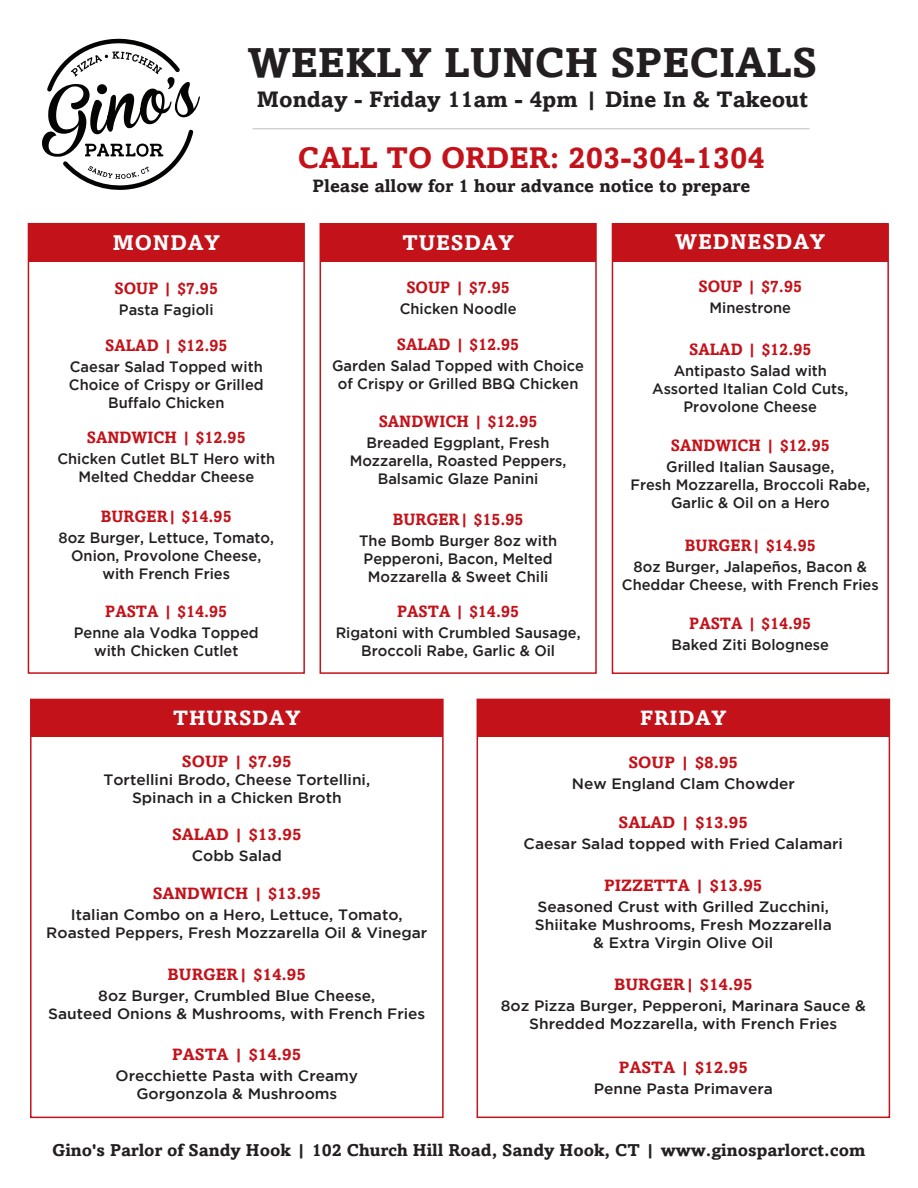
<style>
.page{position:relative;width:918px;height:1188px;background:#fff}
.page>*{position:absolute;margin:0;border:0;box-sizing:border-box;transform-origin:0 0}
.t1{font:700 42px "Amasis";color:#231f20}
.t2{font:700 30px "Amasis";color:#c4121a}
.t3{font:700 22.5px "Amasis";color:#231f20}
.t4{font:700 21.45px "Amasis";letter-spacing:.04em;color:#fff}
.t5{font:700 20.85px "Amasis";letter-spacing:.04em;color:#fff}
.t6{font:700 18px "Amasis";color:#231f20}
.t7{font:700 17.25px "Amasis";color:#231f20}
.t8{font:700 16.5px "Amasis";color:#c4121a}
.t9{font:500 15px/18px "Gotham";color:#231f20;text-align:center}
</style>
<div class="page">
<div style="left:29px;top:223px;width:275px;height:39px;background:#c4121a"></div>
<div style="left:28px;top:223px;width:277px;height:451px;border:2px solid #c4121a"></div>
<div style="left:320px;top:223px;width:276px;height:39px;background:#c4121a"></div>
<div style="left:320px;top:223px;width:277px;height:451px;border:2px solid #c4121a"></div>
<div style="left:31px;top:699px;width:412px;height:37px;background:#c4121a"></div>
<div style="left:30px;top:699px;width:414px;height:419px;border:2px solid #c4121a"></div>
<div style="left:613px;top:223px;width:275px;height:39px;background:#c4121a"></div>
<div style="left:612px;top:223px;width:277px;height:451px;border:2px solid #c4121a"></div>
<div style="left:477px;top:699px;width:412px;height:37px;background:#c4121a"></div>
<div style="left:477px;top:699px;width:413px;height:419px;border:2px solid #c4121a"></div>
<svg style="left:42px;top:38px;width:158px;height:152px"></svg>
<hr style="left:253px;top:128px;width:556px;height:1px;background:#bbbdbf">
<h1 class="t1" style="left:248px;top:37px;width:570px">WEEKLY LUNCH SPECIALS</h1>
<h3 class="t3" style="left:257px;top:86px;width:553px">Monday - Friday 11am - 4pm | Dine In &amp; Takeout</h3>
<h2 class="t2" style="left:298px;top:140px;width:469px">CALL TO ORDER: 203-304-1304</h2>
<p class="t6" style="left:313px;top:175px;width:439px">Please allow for 1 hour advance notice to prepare</p>
<h3 class="t4" style="left:113px;top:230px;width:109px">MONDAY</h3>
<p class="t8" style="left:115px;top:278px;width:105px">SOUP | $7.95</p>
<p class="t9" style="left:119px;top:300px;width:96px">Pasta Fagioli</p>
<p class="t8" style="left:105px;top:335px;width:124px">SALAD | $12.95</p>
<p class="t9" style="left:69px;top:357px;width:196px">Caesar Salad Topped with<br>Choice of Crispy or Grilled<br>Buffalo Chicken</p>
<p class="t8" style="left:87px;top:428px;width:160px">SANDWICH | $12.95</p>
<p class="t9" style="left:57px;top:450px;width:219px">Chicken Cutlet BLT Hero with<br>Melted Cheddar Cheese</p>
<p class="t8" style="left:101px;top:506px;width:132px">BURGER| $14.95</p>
<p class="t9" style="left:58px;top:528px;width:217px">8oz Burger, Lettuce, Tomato,<br>Onion, Provolone Cheese, with French Fries</p>
<p class="t8" style="left:105px;top:601px;width:123px">PASTA | $14.95</p>
<p class="t9" style="left:74px;top:623px;width:186px">Penne ala Vodka Topped with Chicken Cutlet</p>
<h3 class="t4" style="left:402px;top:229px;width:113px">TUESDAY</h3>
<p class="t8" style="left:406px;top:278px;width:105px">SOUP | $7.95</p>
<p class="t9" style="left:400px;top:300px;width:118px">Chicken Noodle</p>
<p class="t8" style="left:397px;top:335px;width:124px">SALAD | $12.95</p>
<p class="t9" style="left:332px;top:357px;width:253px">Garden Salad Topped with Choice of Crispy or Grilled BBQ Chicken</p>
<p class="t8" style="left:379px;top:411px;width:160px">SANDWICH | $12.95</p>
<p class="t9" style="left:350px;top:433px;width:218px">Breaded Eggplant, Fresh<br>Mozzarella, Roasted Peppers,<br>Balsamic Glaze Panini</p>
<p class="t8" style="left:393px;top:509px;width:132px">BURGER| $15.95</p>
<p class="t9" style="left:359px;top:532px;width:200px;text-align:left">The Bomb Burger 8oz with<br>Pepperoni, Bacon, Melted<br>Mozzarella &amp; Sweet Chili</p>
<p class="t8" style="left:397px;top:601px;width:123px">PASTA | $14.95</p>
<p class="t9" style="left:336px;top:623px;width:246px">Rigatoni with Crumbled Sausage,<br>Broccoli Rabe, Garlic &amp; Oil</p>
<h3 class="t4" style="left:675px;top:228px;width:152px">WEDNESDAY</h3>
<p class="t8" style="left:699px;top:276px;width:105px">SOUP | $7.95</p>
<p class="t9" style="left:709px;top:299px;width:83px">Minestrone</p>
<p class="t8" style="left:689px;top:339px;width:124px">SALAD | $12.95</p>
<p class="t9" style="left:652px;top:361px;width:198px">Antipasto Salad with<br>Assorted Italian Cold Cuts,<br>Provolone Cheese</p>
<p class="t8" style="left:671px;top:435px;width:160px">SANDWICH | $12.95</p>
<p class="t9" style="left:630px;top:457px;width:241px">Grilled Italian Sausage,<br>Fresh Mozzarella, Broccoli Rabe,<br>Garlic &amp; Oil on a Hero</p>
<p class="t8" style="left:685px;top:535px;width:132px">BURGER| $14.95</p>
<p class="t9" style="left:622px;top:557px;width:258px">8oz Burger, Jalapeños, Bacon &amp;<br>Cheddar Cheese, with French Fries</p>
<p class="t8" style="left:689px;top:613px;width:123px">PASTA | $14.95</p>
<p class="t9" style="left:672px;top:636px;width:159px">Baked Ziti Bolognese</p>
<h3 class="t5" style="left:173px;top:705px;width:129px">THURSDAY</h3>
<p class="t8" style="left:182px;top:751px;width:111px">SOUP | $7.95</p>
<p class="t9" style="left:103px;top:771px;width:268px">Tortellini Brodo, Cheese Tortellini,<br>Spinach in a Chicken Broth</p>
<p class="t8" style="left:172px;top:825px;width:131px">SALAD | $13.95</p>
<p class="t9" style="left:192px;top:847px;width:91px">Cobb Salad</p>
<p class="t8" style="left:153px;top:884px;width:170px">SANDWICH | $13.95</p>
<p class="t9" style="left:46px;top:906px;width:383px">Italian Combo on a Hero, Lettuce, Tomato,<br>Roasted Peppers, Fresh Mozzarella Oil &amp; Vinegar</p>
<p class="t8" style="left:168px;top:965px;width:140px">BURGER| $14.95</p>
<p class="t9" style="left:48px;top:987px;width:379px">8oz Burger, Crumbled Blue Cheese,<br>Sauteed Onions &amp; Mushrooms, with French Fries</p>
<p class="t8" style="left:172px;top:1044px;width:131px">PASTA | $14.95</p>
<p class="t9" style="left:116px;top:1066px;width:244px">Orecchiette Pasta with Creamy<br>Gorgonzola &amp; Mushrooms</p>
<h3 class="t5" style="left:640px;top:705px;width:88px">FRIDAY</h3>
<p class="t8" style="left:629px;top:752px;width:111px">SOUP | $8.95</p>
<p class="t9" style="left:572px;top:774px;width:225px">New England Clam Chowder</p>
<p class="t8" style="left:619px;top:812px;width:131px">SALAD | $13.95</p>
<p class="t9" style="left:524px;top:834px;width:321px">Caesar Salad topped with Fried Calamari</p>
<p class="t8" style="left:604px;top:876px;width:160px">PIZZETTA | $13.95</p>
<p class="t9" style="left:535px;top:898px;width:299px">Seasoned Crust with Grilled Zucchini,<br>Shiitake Mushrooms, Fresh Mozzarella &amp; Extra Virgin Olive Oil</p>
<p class="t8" style="left:614px;top:974px;width:140px">BURGER| $14.95</p>
<p class="t9" style="left:501px;top:996px;width:367px">8oz Pizza Burger, Pepperoni, Marinara Sauce &amp;<br>Shredded Mozzarella, with French Fries</p>
<p class="t8" style="left:619px;top:1057px;width:131px">PASTA | $12.95</p>
<p class="t9" style="left:594px;top:1079px;width:181px">Penne Pasta Primavera</p>
<p class="t7" style="left:52px;top:1139px;width:815px">Gino's Parlor of Sandy Hook | 102 Church Hill Road, Sandy Hook, CT | www.ginosparlorct.com</p>
</div>
